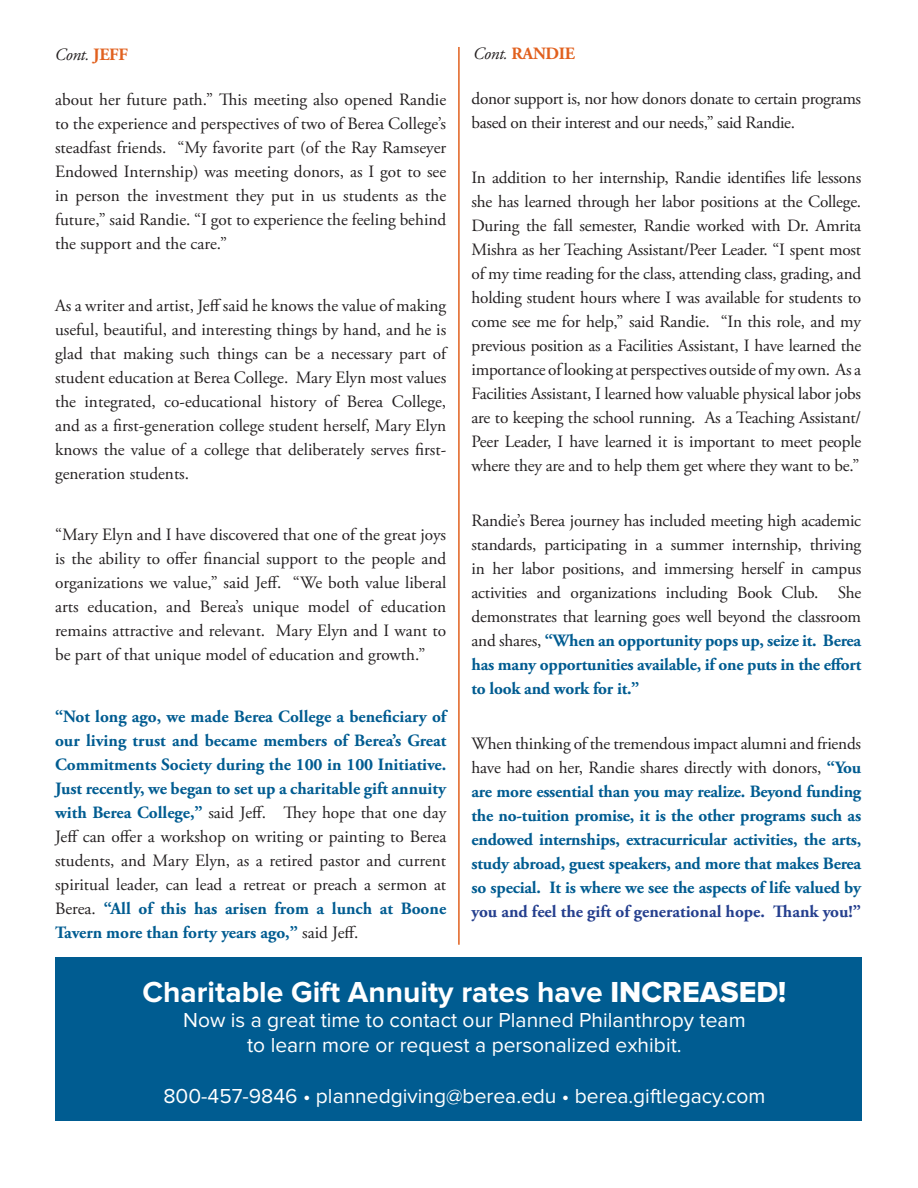
<style>
.page{position:relative;width:918px;height:1188px;background:#fff}
.page>*{position:absolute;margin:0;border:0;box-sizing:border-box;transform-origin:0 0}
.t1{font:700 30px "Proxima Nova";color:#fff}
.t2{font:21px/25.2px "Proxima Nova";color:#fff;text-align:center}
.t3{font:17.25px/24px "Adobe Garamond Pro";letter-spacing:-.015em;color:#231f20;text-align:justify}
.t4{font:700 17.25px/24px "Adobe Garamond Pro";color:#005c91;text-align:justify}
.t5{font:700 17.25px "Adobe Garamond Pro";letter-spacing:-.02em;color:#e1601e}
.t6{font:italic 17.25px "Adobe Garamond Pro";color:#231f20}
.s1{font-weight:700;font-style:normal;color:#e1601e}
.s2{font-weight:400;font-style:italic;color:#231f20}
.s3{font-weight:400;color:#231f20}
.s4{font-weight:700;color:#005c91}
.s5{color:#253f8e}
.s6{font-family:"Proxima Nova Extrabld";font-weight:400}
</style>
<div class="page">
<hr style="left:458px;top:47px;width:2px;height:898px;background:#e1601e">
<div style="left:56px;top:957px;width:806px;height:163px;background:#005c91"></div>
<p class="t6" style="left:55px;top:44px;width:74px">Cont. <span class="s1">JEFF</span></p>
<p class="t5" style="left:473px;top:44px;width:103px"><span class="s2">Cont.</span> RANDIE</p>
<p class="t3" style="left:55px;top:88px;width:393px">about her future path.” This meeting also opened Randie to the experience and perspectives of two of Berea College’s steadfast friends. “My favorite part (of the Ray Ramseyer Endowed Internship) was meeting donors, as I got to see in person the investment they put in us students as the future,” said Randie. “I got to experience the feeling behind the support and the care.”</p>
<p class="t3" style="left:55px;top:294px;width:393px">As a writer and artist, Jeff said he knows the value of making useful, beautiful, and interesting things by hand, and he is glad that making such things can be a necessary part of student education at Berea College. Mary Elyn most values the integrated, co-educational history of Berea College, and as a first-generation college student herself, Mary Elyn knows the value of a college that deliberately serves first&shy;generation students.</p>
<p class="t3" style="left:55px;top:523px;width:393px">“Mary Elyn and I have discovered that one of the great joys is the ability to offer financial support to the people and organizations we value,” said Jeff. “We both value liberal arts education, and Berea’s unique model of education remains attractive and relevant. Mary Elyn and I want to be part of that unique model of education and growth.”</p>
<p class="t4" style="left:55px;top:704px;width:393px">“Not long ago, we made Berea College a beneficiary of our living trust and became members of Berea’s Great Commitments Society during the 100 in 100 Initiative.<br>Just recently, we began to set up a charitable gift annuity with Berea College,” <span class="s3">said Jeff. They hope that one day Jeff can offer a workshop on writing or painting to Berea students, and Mary Elyn, as a retired pastor and current spiritual leader, can lead a retreat or preach a sermon at Berea.</span> “All of this has arisen from a lunch at Boone Tavern more than forty years ago,” <span class="s3">said Jeff.</span></p>
<p class="t3" style="left:472px;top:88px;width:391px">donor support is, nor how donors donate to certain programs based on their interest and our needs,” said Randie.</p>
<p class="t3" style="left:472px;top:166px;width:391px">In addition to her internship, Randie identifies life lessons she has learned through her labor positions at the College.<br>During the fall semester, Randie worked with Dr. Amrita Mishra as her Teaching Assistant/Peer Leader. “I spent most of my time reading for the class, attending class, grading, and holding student hours where I was available for students to come see me for help,” said Randie. “In this role, and my previous position as a Facilities Assistant, I have learned the importance of looking at perspectives outside of my own. As a Facilities Assistant, I learned how valuable physical labor jobs are to keeping the school running. As a Teaching Assistant/ Peer Leader, I have learned it is important to meet people where they are and to help them get where they want to be.”</p>
<p class="t3" style="left:472px;top:509px;width:391px">Randie’s Berea journey has included meeting high academic standards, participating in a summer internship, thriving in her labor positions, and immersing herself in campus activities and organizations including Book Club. She demonstrates that learning goes well beyond the classroom and shares, <span class="s4">“When an opportunity pops up, seize it. Berea has many opportunities available, if one puts in the effort to look and work for it.”</span></p>
<p class="t4" style="left:472px;top:732px;width:391px"><span class="s3">When thinking of the tremendous impact alumni and friends have had on her, Randie shares directly with donors,</span> “You are more essential than you may realize. Beyond funding the no-tuition promise, it is the other programs such as endowed internships, extracurricular activities, the arts, study abroad, guest speakers, and more that makes Berea so special. It is where we see the aspects of life valued by <span class="s5">you and feel the gift of generational hope. Thank you!”</span></p>
<p class="t1" style="left:143px;top:975px;width:645px">Charitable Gift Annuity rates have <span class="s6">INCREASED!</span></p>
<p class="t2" style="left:183px;top:1008px;width:564px">Now is a great time to contact our Planned Philanthropy team to learn more or request a personalized exhibit.</p>
<p class="t2" style="left:163px;top:1084px;width:603px">800-457-9846 • plannedgiving@berea.edu • berea.giftlegacy.com</p>
</div>
